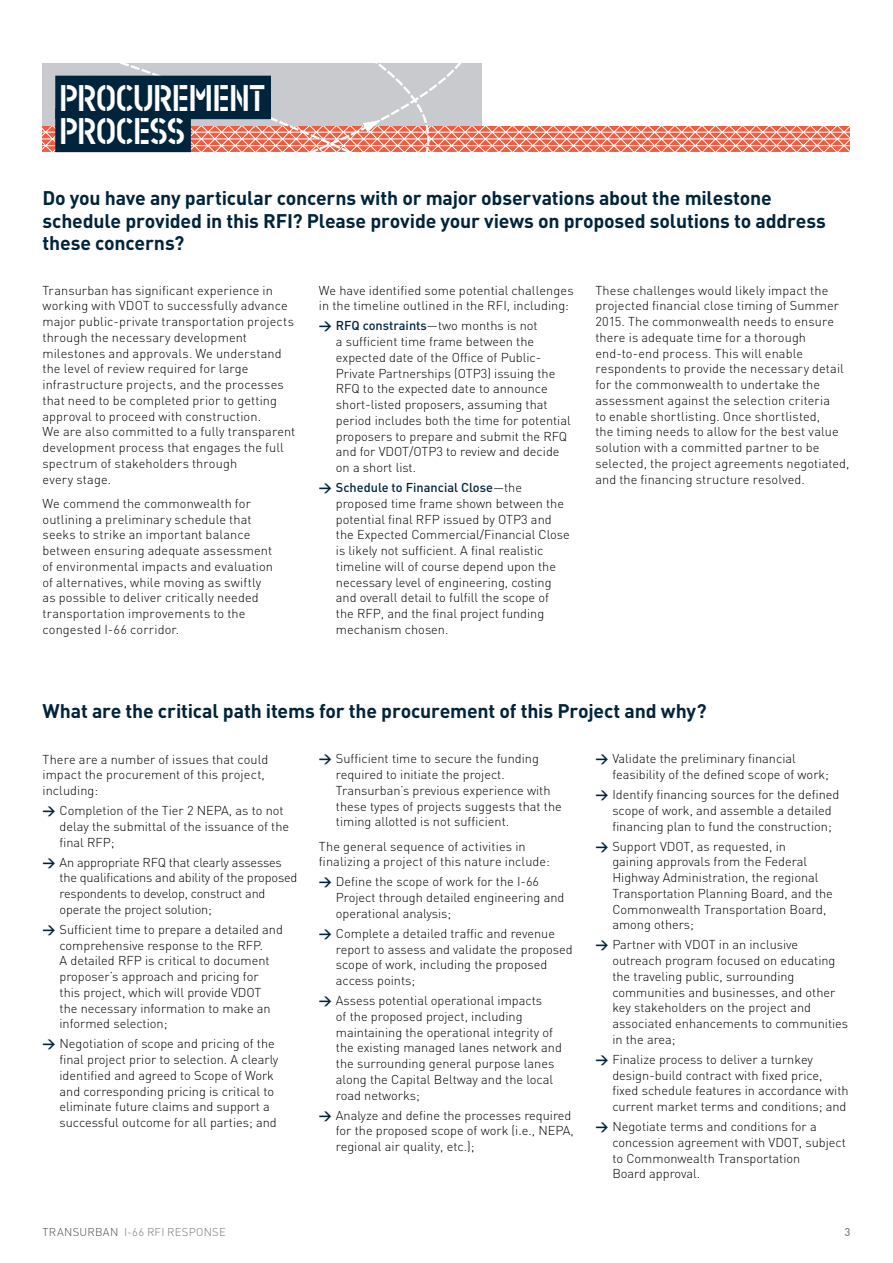
<style>
.page{position:relative;width:893px;height:1263px;background:#fff}
.page>*{position:absolute;margin:0;border:0;box-sizing:border-box;transform-origin:0 0}
.t1{font:42px/33px "Min Stencil";color:#fff}
.t2{font:700 19.5px/22.5px "DIN";letter-spacing:-.01em;color:#00243b}
.t3{font:300 12.75px/15.8px "DIN";color:#000}
.t4{font:300 11.25px "DIN";letter-spacing:.02em;color:#77787b}
.t5{font:500 11.25px "DIN";color:#81848a}
.s1{font-family:"DIN Bold Alternate";font-weight:400;color:#00243b}
.s2{font-weight:500;color:#00243b}
.s3{color:#4d4d4f}
</style>
<div class="page">
<svg style="left:42px;top:63px;width:44px;height:89px"></svg>
<svg style="left:43px;top:120px;width:807px;height:33px"></svg>
<svg style="left:86px;top:63px;width:550px;height:90px"></svg>
<div style="left:55px;top:76px;width:216px;height:43px;background:#00243b"></div>
<div style="left:55px;top:109px;width:136px;height:43px;background:#00243b"></div>
<h1 class="t1" style="left:60px;top:81px;width:207px">PROCUREMENT<br>PROCESS</h1>
<h2 class="t2" style="left:43px;top:186px;width:785px">Do you have any particular concerns with or major observations about the milestone schedule provided in this RFI? Please provide your views on proposed solutions to address these concerns?</h2>
<p class="t3" style="left:43px;top:282px;width:254px">Transurban has significant experience in working with VDOT to successfully advance major public-private transportation projects through the necessary development milestones and approvals. We understand the level of review required for large infrastructure projects, and the processes that need to be completed prior to getting approval to proceed with construction.<br>We are also committed to a fully transparent development process that engages the full spectrum of stakeholders through<br>every stage.</p>
<p class="t3" style="left:43px;top:495px;width:232px">We commend the commonwealth for outlining a preliminary schedule that seeks to strike an important balance between ensuring adequate assessment of environmental impacts and evaluation of alternatives, while moving as swiftly as possible to deliver critically needed transportation improvements to the congested I-66 corridor.</p>
<p class="t3" style="left:595px;top:282px;width:256px">These challenges would likely impact the projected financial close timing of Summer 2015. The commonwealth needs to ensure there is adequate time for a thorough end-to-end process. This will enable respondents to provide the necessary detail for the commonwealth to undertake the assessment against the selection criteria<br>to enable shortlisting. Once shortlisted,<br>the timing needs to allow for the best value solution with a committed partner to be selected, the project agreements negotiated, and the financing structure resolved.</p>
<p class="t3" style="left:319px;top:282px;width:256px">We have identified some potential challenges in the timeline outlined in the RFI, including:</p>
<p class="t3" style="left:336px;top:317px;width:236px;text-indent:-17px"><span class="s1">&gt;</span> <span class="s2">RFQ constraints</span>—two months is not<br>a sufficient time frame between the expected date of the Office of Public-Private Partnerships (OTP3) issuing the RFQ to the expected date to announce short-listed proposers, assuming that period includes both the time for potential proposers to prepare and submit the RFQ and for VDOT/OTP3 to review and decide on a short list.</p>
<p class="t3" style="left:336px;top:479px;width:235px;text-indent:-17px"><span class="s1">&gt;</span> <span class="s2">Schedule to Financial Close</span>—the proposed time frame shown between the potential final RFP issued by OTP3 and the Expected Commercial/Financial Close is likely not sufficient. A final realistic timeline will of course depend upon the necessary level of engineering, costing and overall detail to fulfill the scope of the RFP, and the final project funding mechanism chosen.</p>
<h2 class="t2" style="left:43px;top:699px;width:665px">What are the critical path items for the procurement of this Project and why?</h2>
<p class="t3" style="left:43px;top:750px;width:227px">There are a number of issues that could impact the procurement of this project, including:</p>
<p class="t3" style="left:60px;top:802px;width:231px;text-indent:-17px"><span class="s1">&gt;</span> Completion of the Tier 2 NEPA, as to not delay the submittal of the issuance of the final RFP;</p>
<p class="t3" style="left:60px;top:853px;width:239px;text-indent:-17px"><span class="s1">&gt;</span> An appropriate RFQ that clearly assesses the qualifications and ability of the proposed respondents to develop, construct and operate the project solution;</p>
<p class="t3" style="left:60px;top:921px;width:225px;text-indent:-17px"><span class="s1">&gt;</span> Sufficient time to prepare a detailed and comprehensive response to the RFP.<br>A detailed RFP is critical to document proposer’s approach and pricing for<br>this project, which will provide VDOT<br>the necessary information to make an informed selection;</p>
<p class="t3" style="left:60px;top:1035px;width:220px;text-indent:-17px"><span class="s1">&gt;</span> Negotiation of scope and pricing of the final project prior to selection. A clearly identified and agreed to Scope of Work and corresponding pricing is critical to eliminate future claims and support a successful outcome for all parties; and</p>
<p class="t3" style="left:336px;top:750px;width:227px;text-indent:-17px"><span class="s1">&gt;</span> Sufficient time to secure the funding required to initiate the project.<br>Transurban’s previous experience with these types of projects suggests that the timing allotted is not sufficient.</p>
<p class="t3" style="left:319px;top:838px;width:232px">The general sequence of activities in finalizing a project of this nature include:</p>
<p class="t3" style="left:336px;top:873px;width:230px;text-indent:-17px"><span class="s1">&gt;</span> Define the scope of work for the I-66<br>Project through detailed engineering and operational analysis;</p>
<p class="t3" style="left:336px;top:925px;width:238px;text-indent:-17px"><span class="s1">&gt;</span> Complete a detailed traffic and revenue report to assess and validate the proposed scope of work, including the proposed access points;</p>
<p class="t3" style="left:336px;top:992px;width:228px;text-indent:-17px"><span class="s1">&gt;</span> Assess potential operational impacts<br>of the proposed project, including maintaining the operational integrity of the existing managed lanes network and the surrounding general purpose lanes along the Capital Beltway and the local road networks;</p>
<p class="t3" style="left:336px;top:1107px;width:239px;text-indent:-17px"><span class="s1">&gt;</span> Analyze and define the processes required for the proposed scope of work (i.e., NEPA, regional air quality, etc.);</p>
<p class="t3" style="left:612px;top:750px;width:218px;text-indent:-17px"><span class="s1">&gt;</span> Validate the preliminary financial feasibility of the defined scope of work;</p>
<p class="t3" style="left:612px;top:786px;width:229px;text-indent:-17px"><span class="s1">&gt;</span> Identify financing sources for the defined scope of work, and assemble a detailed financing plan to fund the construction;</p>
<p class="t3" style="left:612px;top:838px;width:222px;text-indent:-17px"><span class="s1">&gt;</span> Support VDOT, as requested, in<br>gaining approvals from the Federal Highway Administration, the regional Transportation Planning Board, and the Commonwealth Transportation Board, among others;</p>
<p class="t3" style="left:612px;top:936px;width:237px;text-indent:-17px"><span class="s1">&gt;</span> Partner with VDOT in an inclusive outreach program focused on educating the traveling public, surrounding communities and businesses, and other key stakeholders on the project and associated enhancements to communities in the area;</p>
<p class="t3" style="left:612px;top:1051px;width:238px;text-indent:-17px"><span class="s1">&gt;</span> Finalize process to deliver a turnkey design-build contract with fixed price, fixed schedule features in accordance with current market terms and conditions; and</p>
<p class="t3" style="left:612px;top:1118px;width:235px;text-indent:-17px"><span class="s1">&gt;</span> Negotiate terms and conditions for a concession agreement with VDOT, subject to Commonwealth Transportation<br>Board approval.</p>
<p class="t4" style="left:43px;top:1224px;width:185px"><span class="s3">TRANSURBAN</span> I-66 RFI RESPONSE</p>
<p class="t5" style="left:844px;top:1224px;width:7px">3</p>
</div>
